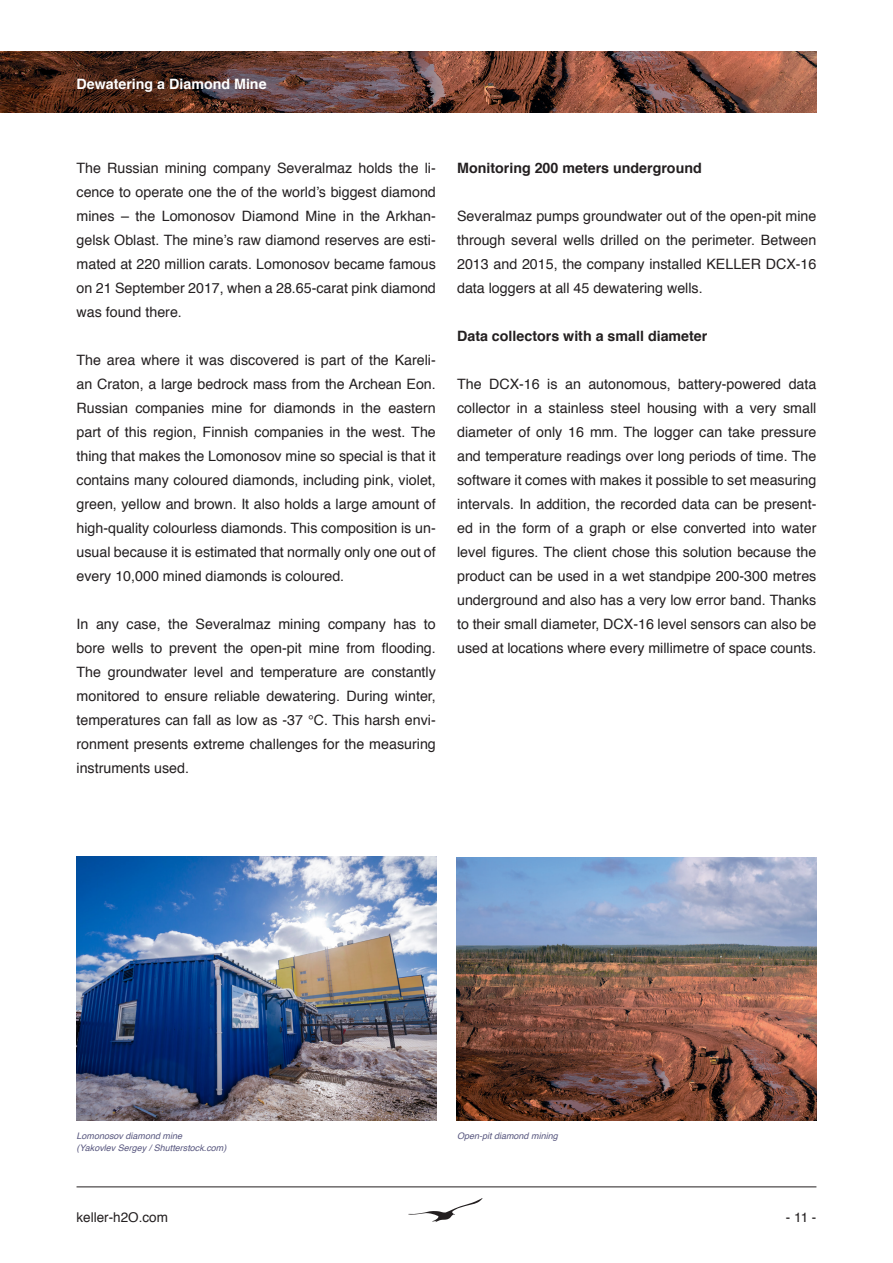
<style>
.page{position:relative;width:893px;height:1263px;background:#fff}
.page>*{position:absolute;margin:0;border:0;box-sizing:border-box;transform-origin:0 0}
.t1{font:14.25px/24px "Helvetica";color:#231f20;text-align:justify}
.t2{font:700 14.25px "Helvetica";color:#231f20}
.t3{font:700 14.25px "Helvetica";color:#fff}
.t4{font:13.5px "Helvetica";color:#231f20}
.t5{font:italic 9px "Helvetica";color:#58577f}
</style>
<div class="page">
<svg style="left:408px;top:1198px;width:75px;height:24px"></svg>
<hr style="left:77px;top:1186px;width:739px;height:1px;background:#231f20">
<img style="left:0;top:52px;width:816px;height:61px">
<img style="left:76px;top:857px;width:360px;height:263px">
<img style="left:456px;top:857px;width:360px;height:264px">
<p class="t3" style="left:77px;top:72px;width:192px">Dewatering a Diamond Mine</p>
<p class="t1" style="left:77px;top:156px;width:361px">The Russian mining company Severalmaz holds the li&shy;cence to operate one the of the world’s biggest diamond mines – the Lomonosov Diamond Mine in the Arkhan&shy;gelsk Oblast. The mine’s raw diamond reserves are esti&shy;mated at 220 million carats. Lomonosov became famous on 21 September 2017, when a 28.65-carat pink diamond was found there.</p>
<p class="t1" style="left:77px;top:348px;width:361px">The area where it was discovered is part of the Kareli&shy;an Craton, a large bedrock mass from the Archean Eon.<br>Russian companies mine for diamonds in the eastern part of this region, Finnish companies in the west. The thing that makes the Lomonosov mine so special is that it contains many coloured diamonds, including pink, violet, green, yellow and brown. It also holds a large amount of high-quality colourless diamonds. This composition is un&shy;usual because it is estimated that normally only one out of every 10,000 mined diamonds is coloured.</p>
<p class="t1" style="left:77px;top:612px;width:361px">In any case, the Severalmaz mining company has to bore wells to prevent the open-pit mine from flooding.<br>The groundwater level and temperature are constantly monitored to ensure reliable dewatering. During winter, temperatures can fall as low as -37 °С. This harsh envi&shy;ronment presents extreme challenges for the measuring instruments used.</p>
<p class="t2" style="left:457px;top:156px;width:246px">Monitoring 200 meters underground</p>
<p class="t1" style="left:457px;top:204px;width:361px">Severalmaz pumps groundwater out of the open-pit mine through several wells drilled on the perimeter. Between 2013 and 2015, the company installed KELLER DCX-16 data loggers at all 45 dewatering wells.</p>
<p class="t2" style="left:457px;top:324px;width:252px">Data collectors with a small diameter</p>
<p class="t1" style="left:457px;top:372px;width:361px">The DCX-16 is an autonomous, battery-powered data collector in a stainless steel housing with a very small diameter of only 16 mm. The logger can take pressure and temperature readings over long periods of time. The software it comes with makes it possible to set measuring intervals. In addition, the recorded data can be present&shy;ed in the form of a graph or else converted into water level figures. The client chose this solution because the product can be used in a wet standpipe 200-300 metres underground and also has a very low error band. Thanks to their small diameter, DCX-16 level sensors can also be used at locations where every millimetre of space counts.</p>
<p class="t5" style="left:77px;top:1129px;width:107px">Lomonosov diamond mine</p>
<p class="t5" style="left:77px;top:1141px;width:151px">(Yakovlev Sergey / Shutterstock.com)</p>
<p class="t5" style="left:457px;top:1129px;width:102px">Open-pit diamond mining</p>
<p class="t4" style="left:77px;top:1206px;width:93px">keller-h2O.com</p>
<p class="t4" style="left:786px;top:1206px;width:32px">- 11 -</p>
</div>
